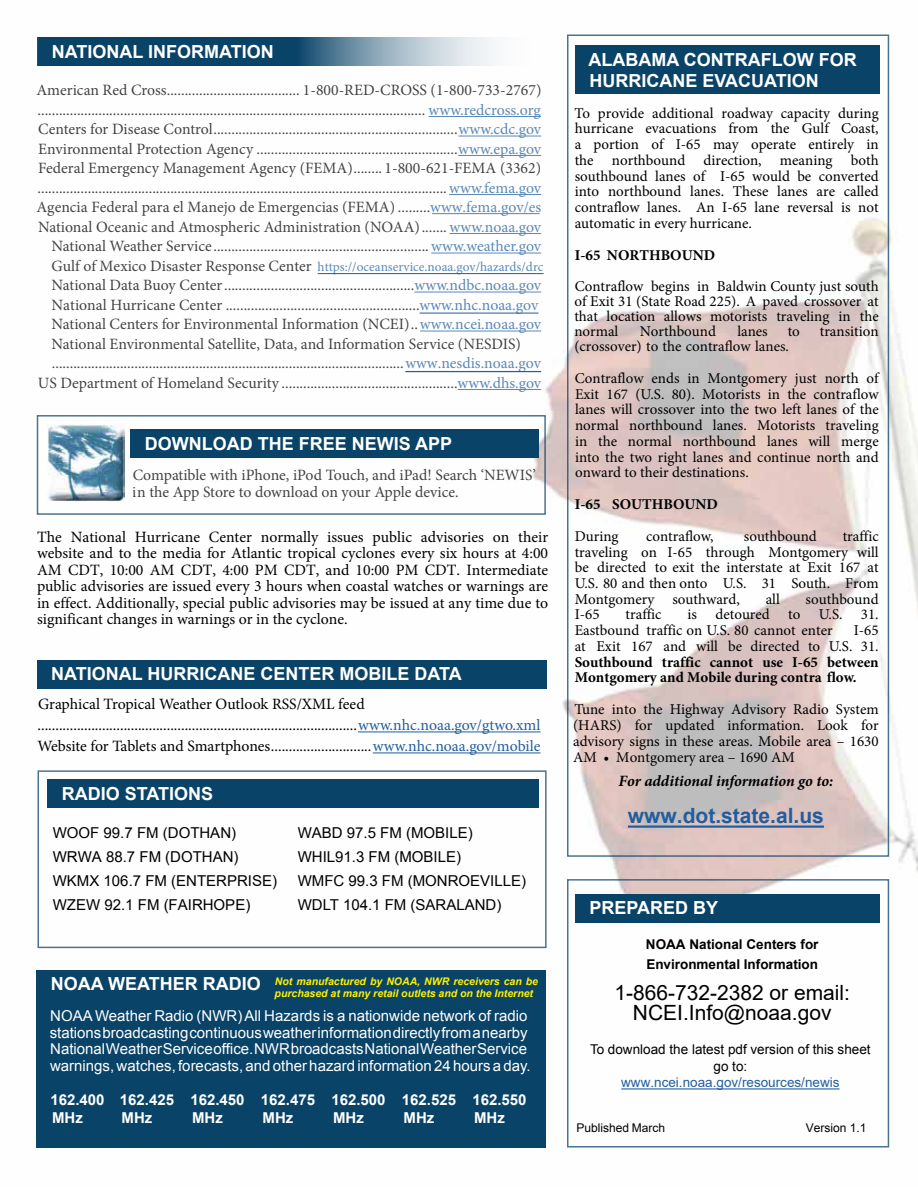
<style>
.page{position:relative;width:918px;height:1188px;background:#fff}
.page>*{position:absolute;margin:0;border:0;box-sizing:border-box;transform-origin:0 0}
.t1{font:21px/19.5px "Arial";color:#000;text-align:center}
.t2{font:700 21px "Arial";color:#215e9e}
.t3{font:700 18px/21.6px "Arial";color:#fff}
.t4{font:15.75px/19.5px "Minion Pro";color:#000}
.t5{font:italic 700 15.75px "Minion Pro";color:#000}
.t6{font:15px/15.8px "Minion Pro";color:#000;text-align:justify}
.t7{font:15px/16.5px "Arial";color:#fff}
.t8{font:15px/24px "Arial";color:#000}
.t9{font:700 15px/15.8px "Minion Pro";color:#000}
.t10{font:700 15px/18px "Arial";color:#fff}
.t11{font:700 13.5px/19.5px "Arial";color:#000}
.t12{font:13.5px/16.2px "Arial";color:#000;text-align:center}
.t13{font:13.5px "Arial";color:#215e9e}
.t14{font:13.35px "Minion Pro";color:#215e9e}
.t15{font:12px "Arial";color:#000}
.t16{font:italic 700 10.5px/12.6px "Arial";color:#fff200}
.s1{color:#215e9e}
.s2{font-size:15.75px;color:#000}
</style>
<div class="page">
<img style="left:36px;top:34px;width:882px;height:1114px">
<hr style="left:429px;top:116px;width:112px;height:1px;background:#215e9e">
<hr style="left:458px;top:136px;width:83px;height:1px;background:#215e9e">
<hr style="left:458px;top:155px;width:83px;height:1px;background:#215e9e">
<hr style="left:449px;top:194px;width:92px;height:1px;background:#215e9e">
<hr style="left:450px;top:233px;width:91px;height:1px;background:#215e9e">
<hr style="left:431px;top:253px;width:110px;height:1px;background:#215e9e">
<hr style="left:414px;top:292px;width:127px;height:1px;background:#215e9e">
<hr style="left:420px;top:331px;width:121px;height:1px;background:#215e9e">
<hr style="left:458px;top:389px;width:83px;height:1px;background:#215e9e">
<hr style="left:432px;top:213px;width:108px;height:1px;background:#215e9e">
<svg style="left:38px;top:38px;width:507px;height:28px;background:#587f98"></svg>
<img style="left:47px;top:425px;width:78px;height:77px">
<div style="left:130px;top:429px;width:409px;height:29px;background:#094368"></div>
<div style="left:575px;top:894px;width:304px;height:28px;background:#094368"></div>
<hr style="left:621px;top:1088px;width:219px;height:2px;background:#215e9e">
<hr style="left:358px;top:732px;width:183px;height:1px;background:#215e9e">
<hr style="left:373px;top:753px;width:168px;height:1px;background:#215e9e">
<div style="left:47px;top:779px;width:492px;height:29px;background:#094368"></div>
<div style="left:37px;top:660px;width:510px;height:29px;background:#094368"></div>
<div style="left:36px;top:970px;width:510px;height:178px;background:#094368"></div>
<div style="left:575px;top:45px;width:304px;height:49px;background:#094368"></div>
<hr style="left:628px;top:825px;width:196px;height:3px;background:#215e9e">
<hr style="left:318px;top:273px;width:226px;height:1px;background:#215e9e">
<hr style="left:420px;top:313px;width:118px;height:1px;background:#215e9e">
<hr style="left:405px;top:371px;width:136px;height:1px;background:#215e9e">
<p class="t3" style="left:52px;top:42px;width:223px">NATIONAL INFORMATION</p>
<p class="t4" style="left:36px;top:81px;width:507px;text-align:right">American Red Cross..................................... 1-800-RED-CROSS (1-800-733-2767) ............................................................................................................ <span class="s1">www.redcross.org </span>Centers for Disease Control....................................................................<span class="s1">www.cdc.gov </span>Environmental Protection Agency ........................................................<span class="s1">www.epa.gov </span>Federal Emergency Management Agency (FEMA)........ 1-800-621-FEMA (3362) ..................................................................................................................<span class="s1">www.fema.gov </span>Agencia Federal para el Manejo de Emergencias (FEMA) .........<span class="s1">www.fema.gov/es </span>National Oceanic and Atmospheric Administration (NOAA)....... <span class="s1">www.noaa.gov </span>National Weather Service............................................................<span class="s1">www.weather.gov</span></p>
<p class="t14" style="left:51px;top:258px;width:494px"><span class="s2">Gulf of Mexico Disaster Response Center</span> https://oceanservice.noaa.gov/hazards/drc</p>
<p class="t4" style="left:52px;top:276px;width:491px">National Data Buoy Center.....................................................<span class="s1">www.ndbc.noaa.gov</span></p>
<p class="t4" style="left:52px;top:295px;width:368px">.</p>
<p class="t4" style="left:52px;top:315px;width:491px">National Centers for Environmental Information (NCEI)..<span class="s1">www.ncei.noaa.gov</span></p>
<p class="t4" style="left:52px;top:334px;width:471px">National Environmental Satellite, Data, and Information Service (NESDIS)</p>
<p class="t4" style="left:52px;top:354px;width:491px">..................................................................................................<span class="s1">www.nesdis.noaa.gov</span></p>
<p class="t4" style="left:38px;top:373px;width:505px">US Department of Homeland Security .................................................<span class="s1">www.dhs.gov</span></p>
<p class="t3" style="left:145px;top:433px;width:309px">DOWNLOAD THE FREE NEWIS APP</p>
<p class="t4" style="left:133px;top:467px;width:405px;line-height:16.5px">Compatible with iPhone, iPod Touch, and iPad! Search ‘NEWIS’ in the App Store to download on your Apple device.</p>
<p class="t4" style="left:37px;top:529px;width:513px;line-height:16.5px;text-align:justify">The National Hurricane Center normally issues public advisories on their website and to the media for Atlantic tropical cyclones every six hours at 4:00<br>AM CDT, 10:00 AM CDT, 4:00 PM CDT, and 10:00 PM CDT. Intermediate public advisories are issued every 3 hours when coastal watches or warnings are in effect. Additionally, special public advisories may be issued at any time due to significant changes in warnings or in the cyclone.</p>
<p class="t3" style="left:51px;top:664px;width:412px">NATIONAL HURRICANE CENTER MOBILE DATA</p>
<p class="t4" style="left:37px;top:694px;width:505px;line-height:21px">Graphical Tropical Weather Outlook RSS/XML feed .........................................................................................<span class="s1">www.nhc.noaa.gov/gtwo.xml<br></span>Website for Tablets and Smartphones............................<span class="s1">www.nhc.noaa.gov/mobile</span></p>
<p class="t3" style="left:62px;top:783px;width:153px">RADIO STATIONS</p>
<p class="t8" style="left:53px;top:821px;width:226px">WOOF 99.7 FM (DOTHAN)<br>WRWA 88.7 FM (DOTHAN)<br>WKMX 106.7 FM (ENTERPRISE)<br>WZEW 92.1 FM (FAIRHOPE)</p>
<p class="t8" style="left:298px;top:820px;width:230px">WABD 97.5 FM (MOBILE)<br>WHIL91.3 FM (MOBILE)<br>WMFC 99.3 FM (MONROEVILLE)<br>WDLT 104.1 FM (SARALAND)</p>
<p class="t16" style="left:275px;top:975px;width:265px">Not manufactured by NOAA, NWR receivers can be purchased at many retail outlets and on the Internet</p>
<p class="t3" style="left:51px;top:974px;width:211px">NOAA WEATHER RADIO</p>
<p class="t7" style="left:50px;top:1008px;width:483px">NOAA Weather Radio (NWR) All Hazards is a nationwide network of radio stations broadcasting continuous weather information directly from a nearby National Weather Service office. NWR broadcasts National Weather Service warnings, watches, forecasts, and other hazard information 24 hours a day.</p>
<p class="t10" style="left:50px;top:1091px;width:56px">162.400<br>MHz</p>
<p class="t10" style="left:120px;top:1091px;width:56px">162.425<br>MHz</p>
<p class="t10" style="left:190px;top:1091px;width:56px">162.450<br>MHz</p>
<p class="t10" style="left:261px;top:1091px;width:56px">162.475<br>MHz</p>
<p class="t10" style="left:331px;top:1091px;width:56px">162.500<br>MHz</p>
<p class="t10" style="left:402px;top:1091px;width:56px">162.525<br>MHz</p>
<p class="t10" style="left:472px;top:1091px;width:56px">162.550<br>MHz</p>
<p class="t3" style="left:588px;top:49px;width:270px">ALABAMA CONTRAFLOW FOR<br>HURRICANE EVACUATION</p>
<p class="t6" style="left:575px;top:105px;width:306px">To provide additional roadway capacity during hurricane evacuations from the Gulf Coast, a portion of I-65 may operate entirely in the northbound direction, meaning both southbound lanes of I-65 would be converted into northbound lanes. These lanes are called contraflow lanes. An I-65 lane reversal is not automatic in every hurricane.</p>
<p class="t9" style="left:575px;top:247px;width:142px">I-65 NORTHBOUND</p>
<p class="t6" style="left:574px;top:279px;width:306px;line-height:15px">Contraflow begins in Baldwin County just south of Exit 31 (State Road 225). A paved crossover at that location allows motorists traveling in the normal</p>
<p class="t6" style="left:640px;top:324px;width:78px">Northbound</p>
<p class="t6" style="left:737px;top:324px;width:32px">lanes</p>
<p class="t6" style="left:788px;top:324px;width:14px">to</p>
<p class="t6" style="left:820px;top:324px;width:60px">transition</p>
<p class="t6" style="left:574px;top:331px;width:306px;line-height:31.5px">(crossover) to the contraflow lanes.<br>Contraflow ends in Montgomery just north of</p>
<p class="t6" style="left:575px;top:386px;width:305px">Exit 167 (U.S. 80). Motorists in the contraflow lanes will crossover into the two left lanes of the normal northbound lanes. Motorists traveling in the normal northbound lanes will merge into the two right lanes and continue north and onward to their destinations.</p>
<p class="t9" style="left:575px;top:497px;width:145px">I-65 SOUTHBOUND</p>
<p class="t6" style="left:575px;top:528px;width:45px">During</p>
<p class="t6" style="left:646px;top:528px;width:69px">contraflow,</p>
<p class="t6" style="left:744px;top:528px;width:75px">southbound</p>
<p class="t6" style="left:575px;top:528px;width:306px;text-indent:268px">traffic traveling on I-65 through Montgomery will be directed to exit the interstate at Exit 167 at U.S. 80 and then onto U.S. 31 South. From Montgomery southward,</p>
<p class="t6" style="left:766px;top:591px;width:16px">all</p>
<p class="t6" style="left:806px;top:591px;width:75px">southbound</p>
<p class="t6" style="left:575px;top:607px;width:306px;text-indent:113px">is detoured to U.S. 31.<br>Eastbound traffic on U.S. 80 cannot enter</p>
<p class="t6" style="left:575px;top:607px;width:26px">I-65</p>
<p class="t6" style="left:626px;top:607px;width:37px">traffic</p>
<p class="t6" style="left:575px;top:622px;width:306px;text-align:right">I-65<br>at Exit 167 and will be directed to U.S. 31.</p>
<p class="t9" style="left:575px;top:654px;width:306px">Southbound traffic cannot use I-65 between<br>Montgomery and Mobile during contra flow.</p>
<p class="t6" style="left:573px;top:702px;width:307px">Tune into the Highway Advisory Radio System (HARS) for updated information. Look for advisory signs in these areas. Mobile area – 1630<br>AM • Montgomery area – 1690 AM</p>
<p class="t5" style="left:618px;top:770px;width:216px">For additional information go to:</p>
<h1 class="t2" style="left:628px;top:801px;width:198px">www.dot.state.al.us</h1>
<p class="t3" style="left:590px;top:898px;width:130px">PREPARED BY</p>
<p class="t11" style="left:646px;top:935px;width:174px">NOAA National Centers for<br>Environmental Information</p>
<h1 class="t1" style="left:614px;top:983px;width:237px">1-866-732-2382 or email:<br>NCEI.Info@noaa.gov</h1>
<p class="t12" style="left:590px;top:1042px;width:282px">To download the latest pdf version of this sheet go to:</p>
<p class="t13" style="left:621px;top:1073px;width:220px">www.ncei.noaa.gov/resources/newis</p>
<p class="t15" style="left:576px;top:1120px;width:90px">Published March</p>
<p class="t15" style="left:806px;top:1120px;width:62px">Version 1.1</p>
</div>
